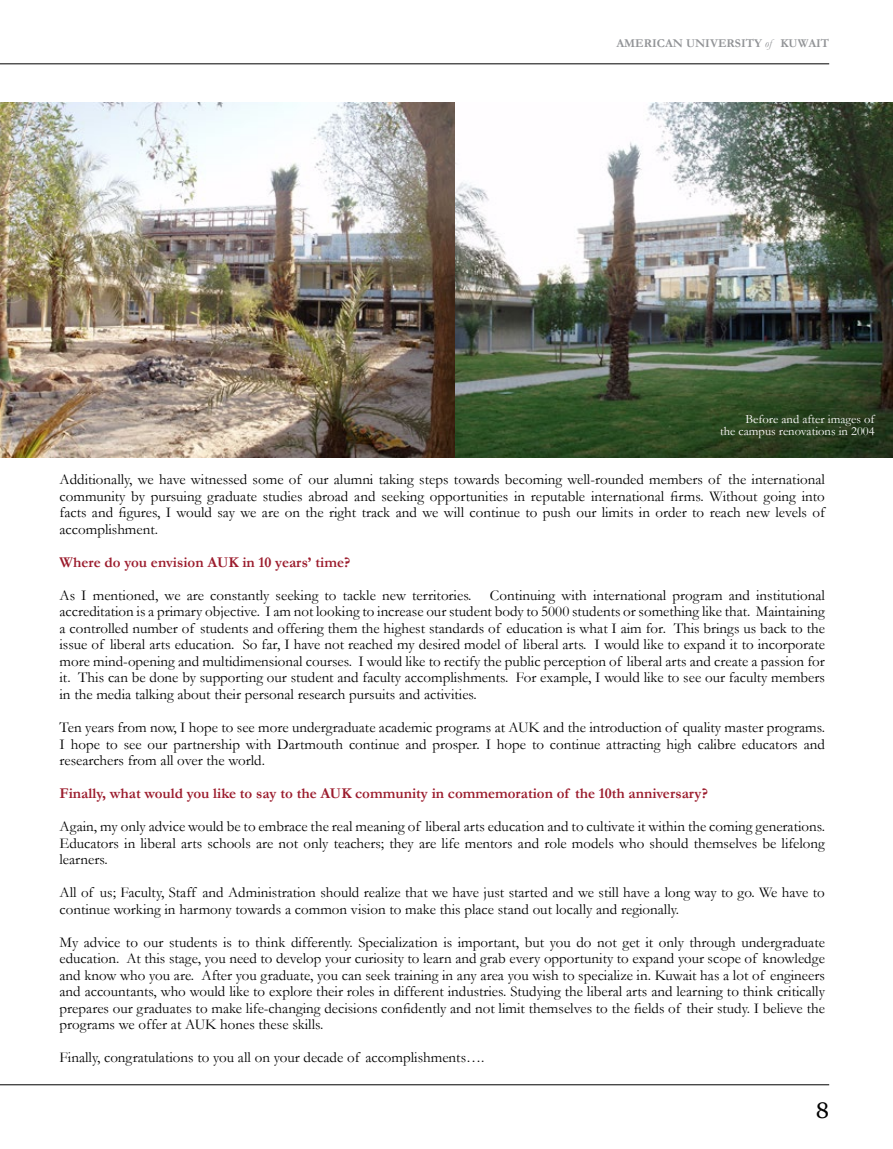
<style>
.page{position:relative;width:893px;height:1149px;background:#fff}
.page>*{position:absolute;margin:0;border:0;box-sizing:border-box;transform-origin:0 0}
.t1{font:22.5px "Georgia";color:#000}
.t2{font:15px/16.5px "Garamond";color:#000101;text-align:justify}
.t3{font:700 15px "Garamond";color:#9b1b2c}
.t4{font:12.6px/12.3px "Garamond";color:#fff;text-align:right}
.t5{font:700 12px "Garamond";color:#919396}
.s1{font-weight:400;font-style:italic}
</style>
<div class="page">
<img style="left:0;top:102px;width:455px;height:355px">
<img style="left:455px;top:102px;width:438px;height:355px">
<hr style="left:0;top:63px;width:829px;height:1px;background:#000">
<hr style="left:0;top:1084px;width:829px;height:1px;background:#000">
<p class="t5" style="left:616px;top:36px;width:214px">AMERICAN UNIVERSITY <span class="s1">of</span> KUWAIT</p>
<p class="t4" style="left:720px;top:412px;width:156px">Before and after images of<br>the campus renovations in 2004</p>
<p class="t2" style="left:60px;top:471px;width:767px">Additionally, we have witnessed some of our alumni taking steps towards becoming well-rounded members of the international community by pursuing graduate studies abroad and seeking opportunities in reputable international firms. Without going into facts and figures, I would say we are on the right track and we will continue to push our limits in order to reach new levels of accomplishment.</p>
<p class="t3" style="left:60px;top:553px;width:292px">Where do you envision AUK in 10 years’ time?</p>
<p class="t2" style="left:60px;top:586px;width:767px">As I mentioned, we are constantly seeking to tackle new territories. Continuing with international program and institutional accreditation is a primary objective. I am not looking to increase our student body to 5000 students or something like that. Maintaining a controlled number of students and offering them the highest standards of education is what I aim for. This brings us back to the issue of liberal arts education. So far, I have not reached my desired model of liberal arts. I would like to expand it to incorporate more mind-opening and multidimensional courses. I would like to rectify the public perception of liberal arts and create a passion for it. This can be done by supporting our student and faculty accomplishments. For example, I would like to see our faculty members in the media talking about their personal research pursuits and activities.</p>
<p class="t2" style="left:60px;top:718px;width:767px">Ten years from now, I hope to see more undergraduate academic programs at AUK and the introduction of quality master programs.<br>I hope to see our partnership with Dartmouth continue and prosper. I hope to continue attracting high calibre educators and researchers from all over the world.</p>
<p class="t3" style="left:60px;top:784px;width:650px">Finally, what would you like to say to the AUK community in commemoration of the 10th anniversary?</p>
<p class="t2" style="left:60px;top:817px;width:767px">Again, my only advice would be to embrace the real meaning of liberal arts education and to cultivate it within the coming generations.<br>Educators in liberal arts schools are not only teachers; they are life mentors and role models who should themselves be lifelong learners.</p>
<p class="t2" style="left:60px;top:883px;width:767px">All of us; Faculty, Staff and Administration should realize that we have just started and we still have a long way to go. We have to continue working in harmony towards a common vision to make this place stand out locally and regionally.</p>
<p class="t2" style="left:60px;top:933px;width:767px">My advice to our students is to think differently. Specialization is important, but you do not get it only through undergraduate education. At this stage, you need to develop your curiosity to learn and grab every opportunity to expand your scope of knowledge and know who you are. After you graduate, you can seek training in any area you wish to specialize in. Kuwait has a lot of engineers and accountants, who would like to explore their roles in different industries. Studying the liberal arts and learning to think critically prepares our graduates to make life-changing decisions confidently and not limit themselves to the fields of their study. I believe the programs we offer at AUK hones these skills.</p>
<p class="t2" style="left:60px;top:1048px;width:426px">Finally, congratulations to you all on your decade of accomplishments….</p>
<h1 class="t1" style="left:816px;top:1093px;width:15px">8</h1>
</div>
